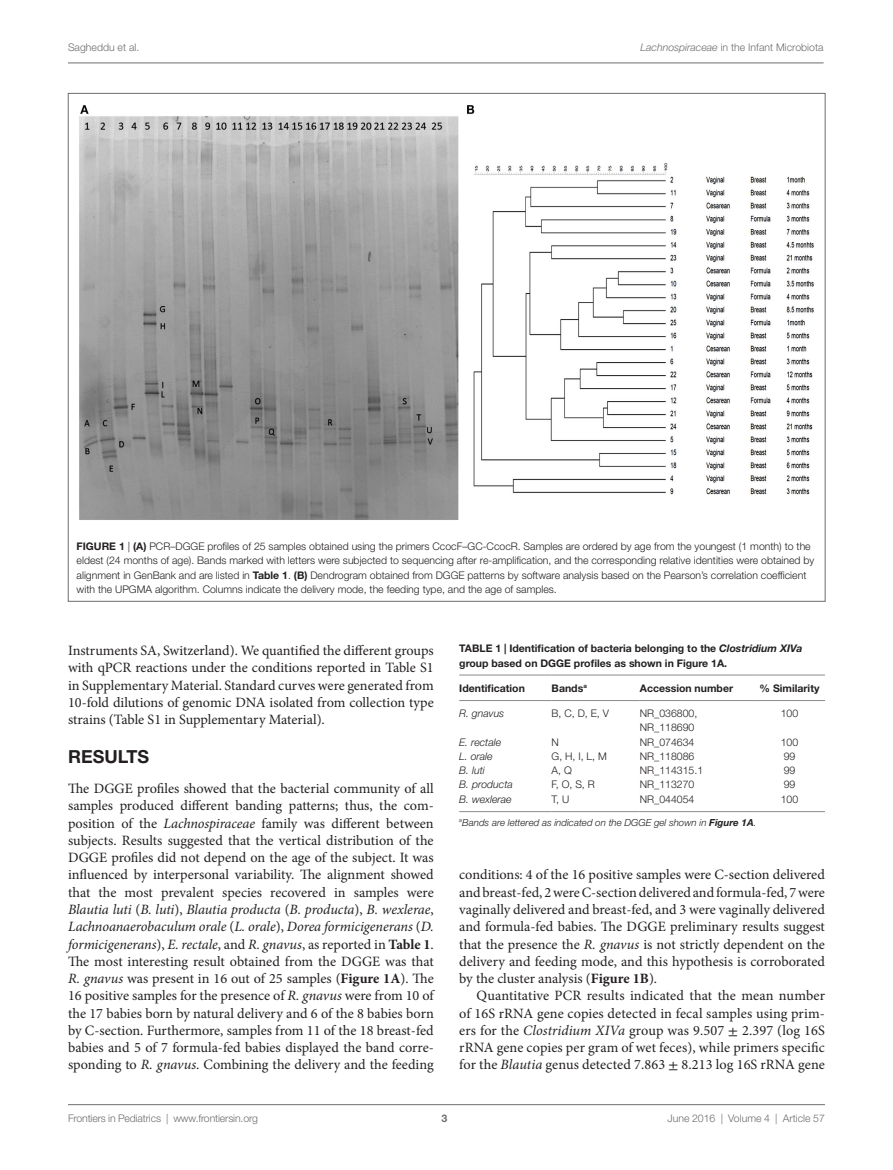
<style>
.page{position:relative;width:893px;height:1170px;background:#fff}
.page>*{position:absolute;margin:0;border:0;box-sizing:border-box;transform-origin:0 0}
.t1{font:700 18px "Helvetica Neue LT Std";color:#231f20}
.t2{font:14.25px/17.2px "Minion Pro";color:#231f20;text-align:justify}
.t3{font:300 10.5px/14.2px "Helvetica Neue LT Std";color:#231f20}
.t4{font:700 10.5px/14.2px "Helvetica Neue LT Std";color:#231f20}
.t5{font:300 10.5px "Helvetica Neue LT Std";color:#6c6d70}
.t6{font:italic 300 10.5px "Helvetica Neue LT Std";color:#231f20}
.t7{font:700 10.5px "Helvetica Neue LT Std";color:#6c6d70}
.t8{font:italic 300 9.75px "Helvetica Neue LT Std";color:#231f20}
.s1{font-style:italic}
.s2{font-weight:700}
.s3{font-family:"STIX General"}
</style>
<div class="page">
<img style="left:79px;top:105px;width:735px;height:415px">
<hr style="left:68px;top:1104px;width:757px;height:1px;background:#6c6d70">
<hr style="left:68px;top:63px;width:756px;height:1px;background:#6c6d70">
<hr style="left:459px;top:674px;width:93px;height:1px;background:#8a8c8f">
<hr style="left:459px;top:700px;width:93px;height:1px;background:#8a8c8f">
<hr style="left:552px;top:674px;width:88px;height:1px;background:#8a8c8f">
<hr style="left:552px;top:700px;width:88px;height:1px;background:#8a8c8f">
<hr style="left:640px;top:674px;width:114px;height:1px;background:#8a8c8f">
<hr style="left:640px;top:700px;width:114px;height:1px;background:#8a8c8f">
<hr style="left:754px;top:674px;width:71px;height:1px;background:#8a8c8f">
<hr style="left:754px;top:700px;width:71px;height:1px;background:#8a8c8f">
<hr style="left:459px;top:811px;width:93px;height:1px;background:#8a8c8f">
<hr style="left:552px;top:811px;width:88px;height:1px;background:#8a8c8f">
<hr style="left:640px;top:811px;width:114px;height:1px;background:#8a8c8f">
<hr style="left:754px;top:811px;width:71px;height:1px;background:#8a8c8f">
<p class="t5" style="left:68px;top:41px;width:73px">Sagheddu et al.</p>
<p class="t5" style="left:640px;top:41px;width:185px"><span class="s1">Lachnospiraceae</span> in the Infant Microbiota</p>
<p class="t3" style="left:77px;top:539px;width:739px"><span class="s2">FIG URE 1</span> | <span class="s2">(A)</span> PCR–DGGE profiles of 25 samples obtained using the primers CcocF–GC-CcocR. Samples are ordered by age from the youngest (1 month) to the eldest (24 months of age). Bands marked with letters were subjected to sequencing after re-amplification, and the corresponding relative identities were obtained by alignment in GenBank and are listed in <span class="s2">Table 1</span>. <span class="s2">(B)</span> Dendrogram obtained from DGGE patterns by software analysis based on the Pearson’s correlation coefficient with the UPGMA algorithm. Columns indicate the delivery mode, the feeding type, and the age of samples.</p>
<p class="t2" style="left:68px;top:642px;width:367px">Instruments SA, Switzerland). We quantified the different groups with qPCR reactions under the conditions reported in Table S1 in Supplementary Material. Standard curves were generated from 10-fold dilutions of genomic DNA isolated from collection type strains (Table S1 in Supplementary Material).</p>
<p class="t1" style="left:68px;top:745px;width:13px">RES</p>
<p class="t1" style="left:104px;top:745px;width:45px">ULTS</p>
<p class="t2" style="left:68px;top:780px;width:367px">The DGGE profiles showed that the bacterial community of all samples produced different banding patterns; thus, the com&shy;position of the <span class="s1">Lachnospiraceae</span> family was different between subjects. Results suggested that the vertical distribution of the DGGE profiles did not depend on the age of the subject. It was influenced by interpersonal variability. The alignment showed that the most prevalent species recovered in samples were <span class="s1">Blautia luti</span> (<span class="s1">B. luti</span>), <span class="s1">Blautia producta</span> (<span class="s1">B. producta</span>), <span class="s1">B. wexlerae</span>, <span class="s1">Lachnoanaerobaculum orale</span> (<span class="s1">L. orale</span>), <span class="s1">Dorea formicigenerans</span> (<span class="s1">D. formicigenerans</span>), <span class="s1">E. rectale</span>, and <span class="s1">R. gnavus</span>, as reported in <span class="s2">Table 1</span>.<br>The most interesting result obtained from the DGGE was that <span class="s1">R. gnavus</span> was present in 16 out of 25 samples (<span class="s2">Figure 1A</span>). The 16 positive samples for the presence of <span class="s1">R. gnavus</span> were from 10 of the 17 babies born by natural delivery and 6 of the 8 babies born by C-section. Furthermore, samples from 11 of the 18 breast-fed babies and 5 of 7 formula-fed babies displayed the band corre&shy;sponding to <span class="s1">R. gnavus</span>. Combining the delivery and the feeding</p>
<p class="t4" style="left:459px;top:641px;width:345px">TABLE 1 | Identification of bacteria belonging to the <span class="s1">Clostridium XIVa </span>group based on DGGE</p>
<p class="t4" style="left:574px;top:655px;width:155px">profiles as shown in Figure 1A.</p>
<p class="t4" style="left:459px;top:680px;width:67px">Identification</p>
<p class="t4" style="left:552px;top:680px;width:37px">Bands<sup>a</sup></p>
<p class="t4" style="left:640px;top:680px;width:95px">Accession number</p>
<p class="t4" style="left:760px;top:680px;width:61px">% Similarity</p>
<p class="t6" style="left:459px;top:707px;width:47px">R. gnavus</p>
<p class="t3" style="left:552px;top:706px;width:59px">B, C, D, E, V</p>
<p class="t3" style="left:640px;top:706px;width:59px">NR_036800,<br>NR_118690</p>
<p class="t3" style="left:781px;top:706px;width:19px">100</p>
<p class="t6" style="left:459px;top:735px;width:44px">E. rectale</p>
<p class="t3" style="left:552px;top:734px;width:9px">N</p>
<p class="t3" style="left:640px;top:734px;width:56px">NR_074634</p>
<p class="t3" style="left:781px;top:734px;width:19px">100</p>
<p class="t6" style="left:459px;top:749px;width:35px">L. orale</p>
<p class="t3" style="left:552px;top:748px;width:57px">G, H, I, L, M</p>
<p class="t3" style="left:640px;top:748px;width:56px">NR_118086</p>
<p class="t3" style="left:784px;top:748px;width:13px">99</p>
<p class="t6" style="left:459px;top:764px;width:27px">B. luti</p>
<p class="t3" style="left:552px;top:763px;width:22px">A, Q</p>
<p class="t3" style="left:640px;top:763px;width:65px">NR_114315.1</p>
<p class="t3" style="left:784px;top:763px;width:13px">99</p>
<p class="t6" style="left:459px;top:778px;width:55px">B. producta</p>
<p class="t3" style="left:552px;top:777px;width:45px">F, O, S, R</p>
<p class="t3" style="left:640px;top:777px;width:56px">NR_113270</p>
<p class="t3" style="left:784px;top:777px;width:13px">99</p>
<p class="t6" style="left:459px;top:792px;width:54px">B. wexlerae</p>
<p class="t3" style="left:552px;top:791px;width:19px">T, U</p>
<p class="t3" style="left:640px;top:791px;width:56px">NR_044054</p>
<p class="t3" style="left:781px;top:791px;width:19px">100</p>
<p class="t8" style="left:459px;top:816px;width:299px"><sup>a</sup>Bands are lettered as indicated on the DGGE gel shown in <span class="s2">Figure 1A</span>.</p>
<p class="t2" style="left:459px;top:866px;width:367px">conditions: 4 of the 16 positive samples were C-section delivered and breast-fed, 2 were C-section delivered and formula-fed, 7 were vaginally delivered and breast-fed, and 3 were vaginally delivered and formula-fed babies. The DGGE preliminary results suggest that the presence the <span class="s1">R. gnavus</span> is not strictly dependent on the delivery and feeding mode, and this hypothesis is corroborated by the cluster analysis (<span class="s2">Figure 1B</span>).</p>
<p class="t2" style="left:459px;top:987px;width:367px;text-indent:17px">Quantitative PCR results indicated that the mean number of 16S rRNA gene copies detected in fecal samples using prim&shy;ers for the <span class="s1">Clostridium XIVa</span> group was 9.507 <span class="s3">±</span> 2.397 (log 16S rRNA gene copies per gram of wet feces), while primers specific for the <span class="s1">Blautia</span> genus detected 7.863 <span class="s3">±</span> 8.213 log 16S rRNA gene</p>
<p class="t5" style="left:68px;top:1111px;width:191px">Frontiers in Pediatrics | www.frontiersin.org</p>
<p class="t5" style="left:667px;top:1111px;width:159px">June 2016 | Volume 4 | Article 57</p>
<p class="t7" style="left:441px;top:1111px;width:7px">3</p>
</div>
